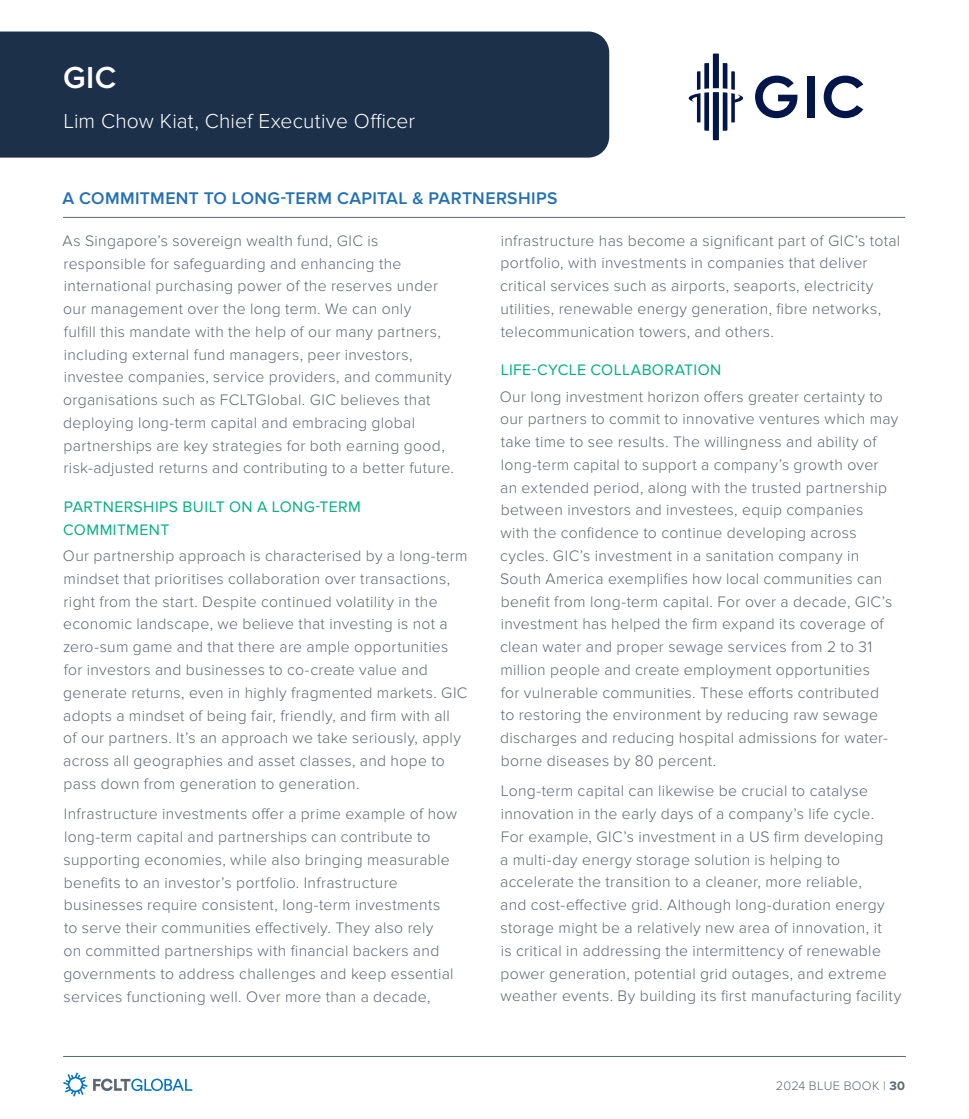
<style>
.page{position:relative;width:969px;height:1119px;background:#fff}
.page>*{position:absolute;margin:0;border:0;box-sizing:border-box;transform-origin:0 0}
.t1{font:600 31.5px "Proxima Nova";color:#fff}
.t2{font:300 21px "Proxima Nova";letter-spacing:.005em;color:#fff}
.t3{font:600 17.5px "Proxima Nova";letter-spacing:.02em;color:#2370b3}
.t4{font:300 15.75px/22.8px "Proxima Nova";letter-spacing:.02em;color:#5f6670}
.t5{font:15.75px/22.8px "Proxima Nova";letter-spacing:.025em;color:#00af82}
.t6{font:300 12.78px "Proxima Nova";letter-spacing:.035em;color:#5f6670}
.s1{font-weight:700}
</style>
<div class="page">
<hr style="left:63px;top:1055px;width:843px;height:1px;background:#5f6670">
<svg style="left:63px;top:1072px;width:129px;height:24px"></svg>
<div style="left:0;top:32px;width:609px;height:126px;background:#1c304a"></div>
<svg style="left:755px;top:76px;width:42px;height:42px"></svg>
<div style="left:806px;top:76px;width:8px;height:41px;background:#00164a"></div>
<svg style="left:823px;top:76px;width:40px;height:42px"></svg>
<svg style="left:688px;top:54px;width:55px;height:86px"></svg>
<hr style="left:63px;top:217px;width:842px;height:1px;background:#5f6670">
<h1 class="t1" style="left:63px;top:59px;width:55px">GIC</h1>
<h2 class="t2" style="left:63px;top:109px;width:353px">Lim Chow Kiat, Chief Executive Officer</h2>
<p class="t3" style="left:63px;top:188px;width:496px">A COMMITMENT TO LONG-TERM CAPITAL &amp; PARTNERSHIPS</p>
<p class="t4" style="left:63px;top:229px;width:393px">As Singapore’s sovereign wealth fund, GIC is responsible for safeguarding and enhancing the international purchasing power of the reserves under our management over the long term. We can only<br>fulfill this mandate with the help of our many partners, including external fund managers, peer investors, investee companies, service providers, and community organisations such as FCLTGlobal. GIC believes that deploying long-term capital and embracing global partnerships are key strategies for both earning good, risk-adjusted returns and contributing to a better future.</p>
<p class="t5" style="left:63px;top:495px;width:299px">PARTNERSHIPS BUILT ON A LONG-TERM<br>COMMITMENT</p>
<p class="t4" style="left:63px;top:544px;width:406px">Our partnership approach is characterised by a long-term mindset that prioritises collaboration over transactions, right from the start. Despite continued volatility in the economic landscape, we believe that investing is not a zero-sum game and that there are ample opportunities for investors and businesses to co-create value and generate returns, even in highly fragmented markets. GIC adopts a mindset of being fair, friendly, and firm with all<br>of our partners. It’s an approach we take seriously, apply across all geographies and asset classes, and hope to pass down from generation to generation.</p>
<p class="t4" style="left:63px;top:802px;width:395px">Infrastructure investments offer a prime example of how long-term capital and partnerships can contribute to supporting economies, while also bringing measurable benefits to an investor’s portfolio. Infrastructure businesses require consistent, long-term investments to serve their communities effectively. They also rely<br>on committed partnerships with financial backers and governments to address challenges and keep essential services functioning well. Over more than a decade,</p>
<p class="t4" style="left:500px;top:229px;width:401px">infrastructure has become a significant part of GIC’s total portfolio, with investments in companies that deliver critical services such as airports, seaports, electricity utilities, renewable energy generation, fibre networks, telecommunication towers, and others.</p>
<p class="t5" style="left:501px;top:359px;width:222px">LIFE-CYCLE COLLABORATION</p>
<p class="t4" style="left:500px;top:385px;width:400px">Our long investment horizon offers greater certainty to our partners to commit to innovative ventures which may take time to see results. The willingness and ability of long-term capital to support a company’s growth over<br>an extended period, along with the trusted partnership between investors and investees, equip companies<br>with the confidence to continue developing across cycles. GIC’s investment in a sanitation company in South America exemplifies how local communities can benefit from long-term capital. For over a decade, GIC’s investment has helped the firm expand its coverage of clean water and proper sewage services from 2 to 31 million people and create employment opportunities<br>for vulnerable communities. These efforts contributed<br>to restoring the environment by reducing raw sewage discharges and reducing hospital admissions for water&shy;borne diseases by 80 percent.</p>
<p class="t4" style="left:500px;top:779px;width:402px">Long-term capital can likewise be crucial to catalyse innovation in the early days of a company’s life cycle.<br>For example, GIC’s investment in a US firm developing<br>a multi-day energy storage solution is helping to accelerate the transition to a cleaner, more reliable,<br>and cost-effective grid. Although long-duration energy storage might be a relatively new area of innovation, it<br>is critical in addressing the intermittency of renewable power generation, potential grid outages, and extreme weather events. By building its first manufacturing facility</p>
<p class="t6" style="left:776px;top:1077px;width:131px">2024 BLUE BOOK | <span class="s1">30</span></p>
</div>
